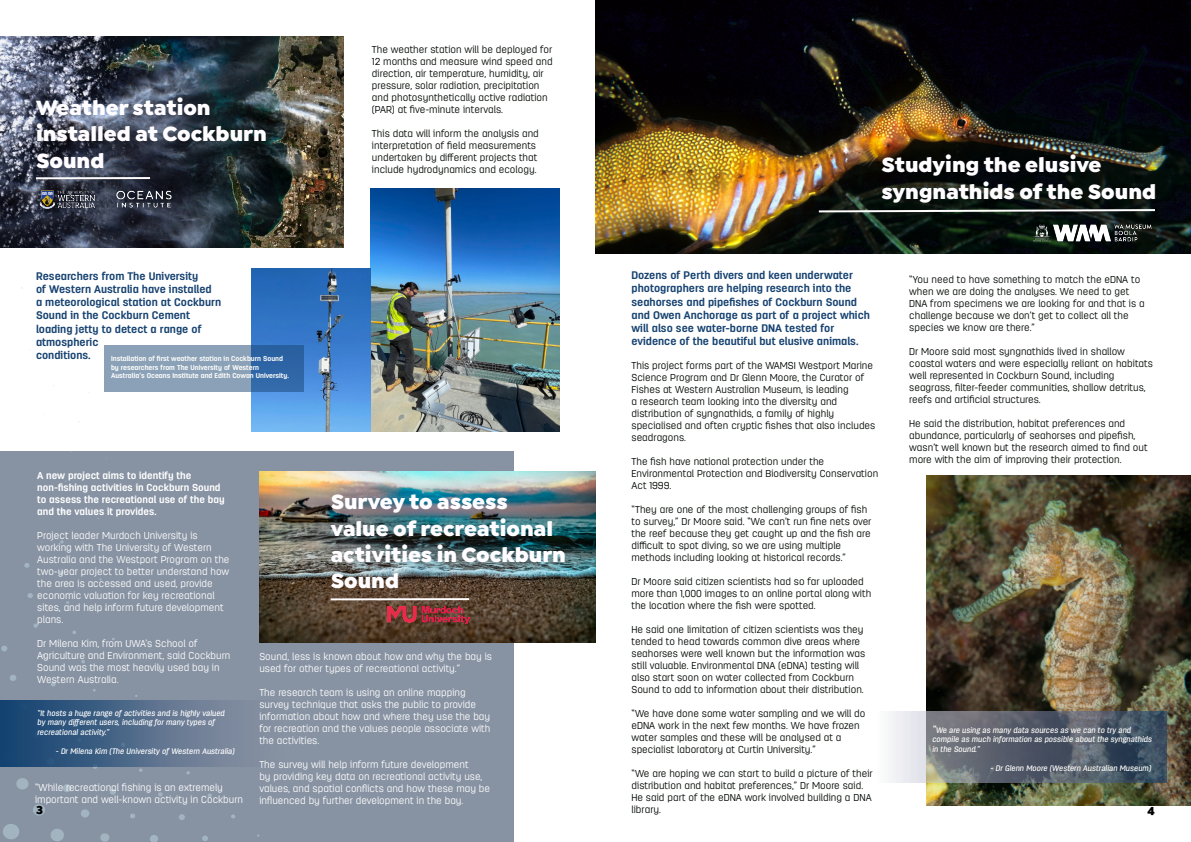
<style>
.page{position:relative;width:1191px;height:842px;background:#fff}
.page>*{position:absolute;margin:0;border:0;box-sizing:border-box;transform-origin:0 0}
.t1{font:900 22px/26.4px "Isidora Sans";color:#fffdff}
.t2{font:900 12px "Isidora Sans";color:#000}
.t3{font:700 11px/13.2px "Antartida Rounded";color:#174371}
.t4{font:300 10px/12px "Antartida Rounded";color:#000802}
.t5{font:300 10px/12px "Antartida Rounded";color:#fff}
.t6{font:700 10px/12px "Antartida Rounded";color:#fff}
.t7{font:italic 500 8px/9.6px "Antartida Rounded";color:#fff}
.t8{font:italic 500 8px/9.6px "Antartida Rounded";color:#fffefb}
.t9{font:700 7px/8.4px "Antartida Rounded";color:#fffffb}
.s1{font-size:10px}
</style>
<div class="page">
<img style="left:595px;top:0;width:596px;height:253px">
<img style="left:926px;top:475px;width:265px;height:331px">
<svg style="left:817px;top:208px;width:340px;height:5px"></svg>
<svg style="left:889px;top:711px;width:278px;height:71px;background:#6b737e"></svg>
<img style="left:1024px;top:218px;width:131px;height:29px">
<img style="left:0;top:36px;width:344px;height:211px">
<hr style="left:36px;top:177px;width:114px;height:2px;background:#fefcfd">
<img style="left:370px;top:188px;width:189px;height:244px">
<img style="left:251px;top:268px;width:119px;height:164px">
<svg style="left:104px;top:345px;width:199px;height:46px;background:#7291b3"></svg>
<div style="left:0;top:451px;width:513px;height:391px;background:#8792a2"></div>
<svg style="left:207px;top:793px;width:5px;height:5px"></svg>
<svg style="left:231px;top:814px;width:4px;height:5px"></svg>
<svg style="left:60px;top:509px;width:5px;height:5px"></svg>
<svg style="left:60px;top:540px;width:4px;height:4px"></svg>
<svg style="left:72px;top:630px;width:4px;height:4px"></svg>
<svg style="left:81px;top:660px;width:4px;height:4px"></svg>
<svg style="left:158px;top:792px;width:5px;height:5px"></svg>
<svg style="left:179px;top:814px;width:6px;height:6px"></svg>
<svg style="left:202px;top:835px;width:6px;height:6px"></svg>
<svg style="left:24px;top:563px;width:6px;height:5px"></svg>
<svg style="left:27px;top:593px;width:6px;height:5px"></svg>
<svg style="left:33px;top:623px;width:5px;height:5px"></svg>
<svg style="left:51px;top:682px;width:5px;height:5px"></svg>
<svg style="left:93px;top:766px;width:5px;height:3px"></svg>
<svg style="left:110px;top:789px;width:6px;height:6px"></svg>
<svg style="left:130px;top:813px;width:5px;height:6px"></svg>
<svg style="left:150px;top:835px;width:8px;height:7px"></svg>
<svg style="left:1px;top:645px;width:6px;height:7px"></svg>
<svg style="left:10px;top:675px;width:6px;height:6px"></svg>
<svg style="left:63px;top:784px;width:8px;height:8px"></svg>
<svg style="left:81px;top:809px;width:8px;height:9px"></svg>
<svg style="left:100px;top:833px;width:9px;height:9px"></svg>
<svg style="left:16px;top:778px;width:13px;height:12px"></svg>
<svg style="left:33px;top:804px;width:12px;height:12px"></svg>
<svg style="left:51px;top:829px;width:13px;height:12px"></svg>
<svg style="left:3px;top:824px;width:16px;height:16px"></svg>
<img style="left:259px;top:472px;width:336px;height:170px">
<hr style="left:331px;top:598px;width:138px;height:2px;background:#fefcfd">
<svg style="left:0;top:700px;width:232px;height:66px;background:#476586"></svg>
<img style="left:30px;top:183px;width:152px;height:35px">
<img style="left:388px;top:606px;width:81px;height:17px">
<h1 class="t1" style="left:36px;top:94px;width:232px">Weather station installed at Cockburn<br>Sound</h1>
<p class="t4" style="left:372px;top:43px;width:182px">The weather station will be deployed for 12 months and measure wind speed and direction, air temperature, humidity, air pressure, solar radiation, precipitation and photosynthetically active radiation (PAR) at five-minute intervals.</p>
<p class="t4" style="left:372px;top:127px;width:168px">This data will inform the analysis and interpretation of field measurements undertaken by different projects that include hydrodynamics and ecology.</p>
<h1 class="t1" style="left:881px;top:152px;width:276px">Studying the elusive syngnathids of the Sound</h1>
<p class="t3" style="left:631px;top:269px;width:240px">Dozens of Perth divers and keen underwater photographers are helping research into the seahorses and pipefishes of Cockburn Sound and Owen Anchorage as part of a project which will also see water-borne DNA tested for evidence of the beautiful but elusive animals.</p>
<p class="t4" style="left:631px;top:360px;width:245px">This project forms part of the WAMSI Westport Marine Science Program and Dr Glenn Moore, the Curator of Fishes at Western Australian Museum, is leading<br>a research team looking into the diversity and distribution of syngnathids, a family of highly specialised and often cryptic fishes that also includes seadragons.</p>
<p class="t4" style="left:631px;top:456px;width:248px">The fish have national protection under the<br>Environmental Protection and Biodiversity Conservation<br>Act 1999.</p>
<p class="t4" style="left:631px;top:504px;width:241px">“They are one of the most challenging groups of fish to survey,” Dr Moore said. “We can’t run fine nets over the reef because they get caught up and the fish are difficult to spot diving, so we are using multiple methods including looking at historical records.”</p>
<p class="t4" style="left:631px;top:576px;width:241px">Dr Moore said citizen scientists had so far uploaded more than 1,000 images to an online portal along with the location where the fish were spotted.</p>
<p class="t4" style="left:631px;top:624px;width:235px">He said one limitation of citizen scientists was they tended to head towards common dive areas where seahorses were well known but the information was still valuable. Environmental DNA (eDNA) testing will also start soon on water collected from Cockburn Sound to add to information about their distribution.</p>
<p class="t4" style="left:631px;top:708px;width:235px">“We have done some water sampling and we will do eDNA work in the next few months. We have frozen water samples and these will be analysed at a specialist laboratory at Curtin University.”</p>
<p class="t4" style="left:631px;top:768px;width:243px">“We are hoping we can start to build a picture of their distribution and habitat preferences,” Dr Moore said.<br>He said part of the eDNA work involved building a DNA library.</p>
<p class="t3" style="left:36px;top:269px;width:187px">Researchers from The University<br>of Western Australia have installed<br>a meteorological station at Cockburn<br>Sound in the Cockburn Cement loading jetty to detect a range of atmospheric<br>conditions.</p>
<p class="t4" style="left:909px;top:273px;width:237px">“You need to have something to match the eDNA to when we are doing the analyses. We need to get DNA from specimens we are looking for and that is a challenge because we don’t get to collect all the species we know are there.”</p>
<p class="t4" style="left:909px;top:345px;width:245px">Dr Moore said most syngnathids lived in shallow coastal waters and were especially reliant on habitats well represented in Cockburn Sound, including seagrass, filter-feeder communities, shallow detritus, reefs and artificial structures.</p>
<p class="t4" style="left:909px;top:417px;width:240px">He said the distribution, habitat preferences and abundance, particularly of seahorses and pipefish, wasn’t well known but the research aimed to find out more with the aim of improving their protection.</p>
<p class="t9" style="left:111px;top:355px;width:179px">Installation of first weather station in Cockburn Sound by researchers from The University of Western<br>Australia’s Oceans Institute and Edith Cowan University.</p>
<p class="t6" style="left:37px;top:470px;width:189px">A new project aims to identify the non-fishing activities in Cockburn Sound to assess the recreational use of the bay and the values it provides.</p>
<p class="t5" style="left:37px;top:530px;width:194px">Project leader Murdoch University is working with The University of Western Australia and the Westport Program on the two-year project to better understand how the area is accessed and used, provide economic valuation for key recreational sites, and help inform future development plans.</p>
<p class="t5" style="left:37px;top:638px;width:195px">Dr Milena Kim, from UWA’s School of Agriculture and Environment, said Cockburn Sound was the most heavily used bay in Western Australia.</p>
<h1 class="t1" style="left:331px;top:488px;width:237px">Survey to assess value of recreational activities in Cockburn<br>Sound</h1>
<p class="t5" style="left:259px;top:650px;width:234px">Sound, less is known about how and why the bay is used for other types of recreational activity.”</p>
<p class="t5" style="left:259px;top:686px;width:232px">The research team is using an online mapping survey technique that asks the public to provide information about how and where they use the bay for recreation and the values people associate with the activities.</p>
<p class="t5" style="left:259px;top:758px;width:232px">The survey will help inform future development<br>by providing key data on recreational activity use, values, and spatial conflicts and how these may be influenced by further development in the bay.</p>
<p class="t7" style="left:37px;top:708px;width:189px">“It hosts a huge range of activities and is highly valued by many different users, including for many types of recreational activity.”</p>
<p class="t7" style="left:55px;top:747px;width:181px">- Dr Milena Kim (The University of Western Australia)</p>
<p class="t8" style="left:932px;top:725px;width:221px"><span class="s1">“</span>We are using as many data sources as we can to try and compile as much information as possible about the syngnathids in the Sound.”</p>
<p class="t8" style="left:990px;top:764px;width:162px">- Dr Glenn Moore (Western Australian Museum)</p>
<p class="t5" style="left:35px;top:782px;width:210px">“While recreational fishing is an extremely important and well-known activity in Cockburn</p>
<p class="t2" style="left:36px;top:802px;width:8px">3</p>
<p class="t2" style="left:1147px;top:804px;width:9px">4</p>
</div>
